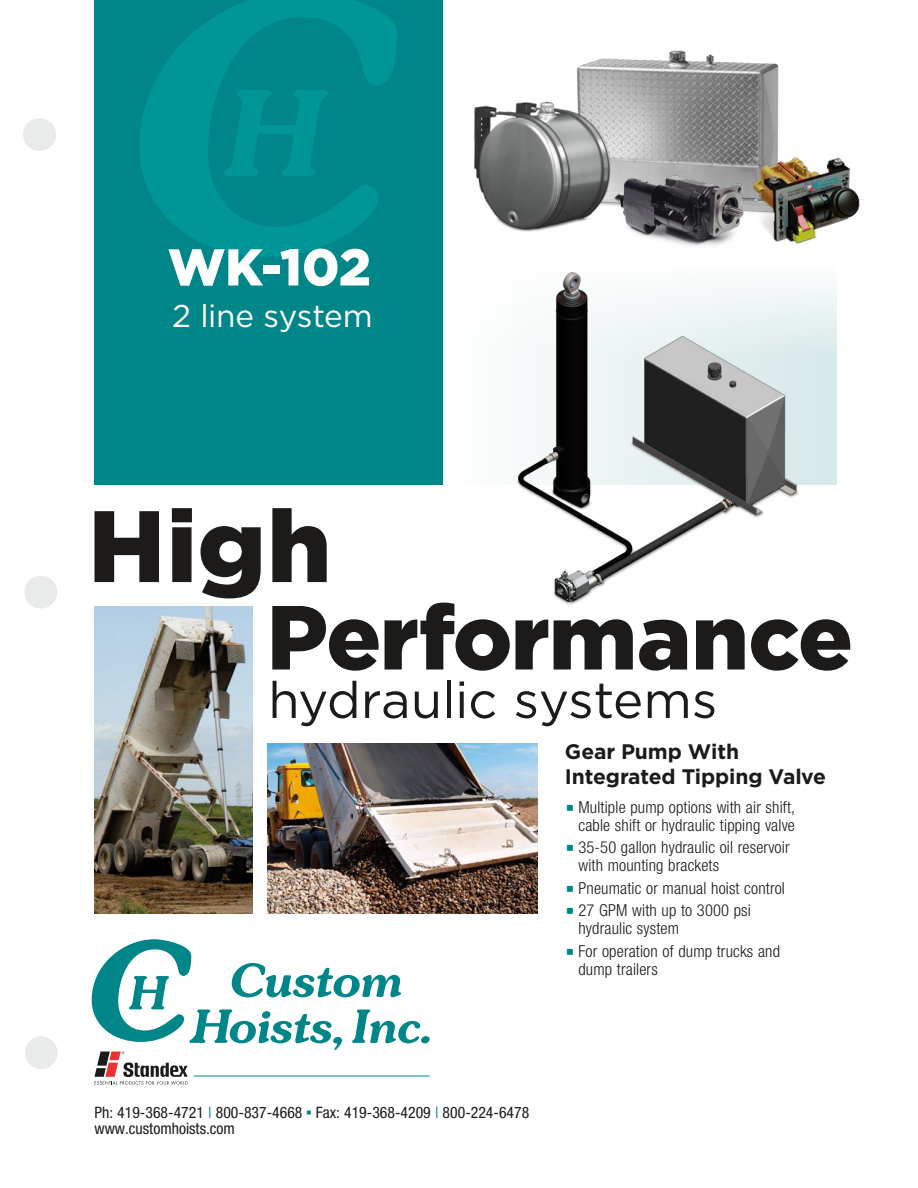
<style>
.page{position:relative;width:918px;height:1188px;background:#fff}
.page>*{position:absolute;margin:0;border:0;box-sizing:border-box;transform-origin:0 0}
.t1{font:900 101.25px "Gotham";color:#1c1b1a}
.t2{font:900 90.75px "Gotham";letter-spacing:-.01em;color:#1c1b1a}
.t3{font:900 51.75px "Gotham";color:#fff}
.t4{font:51px "Gotham";letter-spacing:-.005em;color:#1c1b1a}
.t5{font:31.5px "Gotham";letter-spacing:-.01em;color:#fff}
.t6{font:700 21px/25.2px "Gotham";letter-spacing:-.01em;color:#1c1b1a}
.t7{font:300 condensed 16.5px/18px "Helvetica Neue";letter-spacing:.01em;color:#1c1b1a}
.t8{font:condensed 15.75px/16.5px "Helvetica Neue";color:#1c1b1a}
.s1{color:#008688}
</style>
<div class="page">
<svg style="left:799px;top:286px;width:38px;height:199px;background:#ddecec"></svg>
<div style="left:94px;top:0;width:349px;height:485px;background:#008688"></div>
<svg style="left:92px;top:939px;width:338px;height:146px"></svg>
<hr style="left:194px;top:1076px;width:236px;height:1px;background:#008688">
<img style="left:94px;top:606px;width:158px;height:308px">
<img style="left:267px;top:744px;width:270px;height:170px">
<img style="left:516px;top:272px;width:283px;height:333px">
<svg style="left:140px;top:0;width:257px;height:256px"></svg>
<svg style="left:224px;top:90px;width:104px;height:86px"></svg>
<img style="left:576px;top:50px;width:203px;height:120px">
<img style="left:474px;top:95px;width:156px;height:137px">
<img style="left:610px;top:170px;width:135px;height:76px">
<img style="left:745px;top:146px;width:115px;height:98px">
<div style="left:24px;top:576px;width:33px;height:33px;background:#e9eaea;border-radius:50%"></div>
<div style="left:25px;top:1036px;width:33px;height:33px;background:#e9eaea;border-radius:50%"></div>
<div style="left:23px;top:118px;width:33px;height:33px;background:#e9eaea;border-radius:50%"></div>
<h3 class="t3" style="left:168px;top:237px;width:205px">WK-102</h3>
<h3 class="t5" style="left:172px;top:299px;width:202px">2 line system</h3>
<h1 class="t1" style="left:88px;top:488px;width:245px">High</h1>
<h2 class="t2" style="left:267px;top:585px;width:588px">Performance</h2>
<h3 class="t4" style="left:268px;top:672px;width:451px">hydraulic systems</h3>
<p class="t6" style="left:565px;top:738px;width:263px">Gear Pump With<br>Integrated Tipping Valve</p>
<p class="t7" style="left:578px;top:798px;width:218px">Multiple pump options with air shift, cable shift or hydraulic tipping valve</p>
<p class="t7" style="left:578px;top:838px;width:213px">35-50 gallon hydraulic oil reservoir with mounting brackets</p>
<p class="t7" style="left:578px;top:877px;width:208px;line-height:22.5px">Pneumatic or manual hoist control<br>27 GPM with up to 3000 psi</p>
<p class="t7" style="left:578px;top:917px;width:203px;line-height:22.5px">hydraulic system<br>For operation of dump trucks and</p>
<p class="t7" style="left:578px;top:960px;width:81px">dump trailers</p>
<p class="t8" style="left:94px;top:1104px;width:436px">Ph: 419-368-4721 <span class="s1">|</span> 800-837-4668 <sup>■</sup> Fax: 419-368-4209 <span class="s1">|</span> 800-224-6478 www.customhoists.com</p>
</div>
